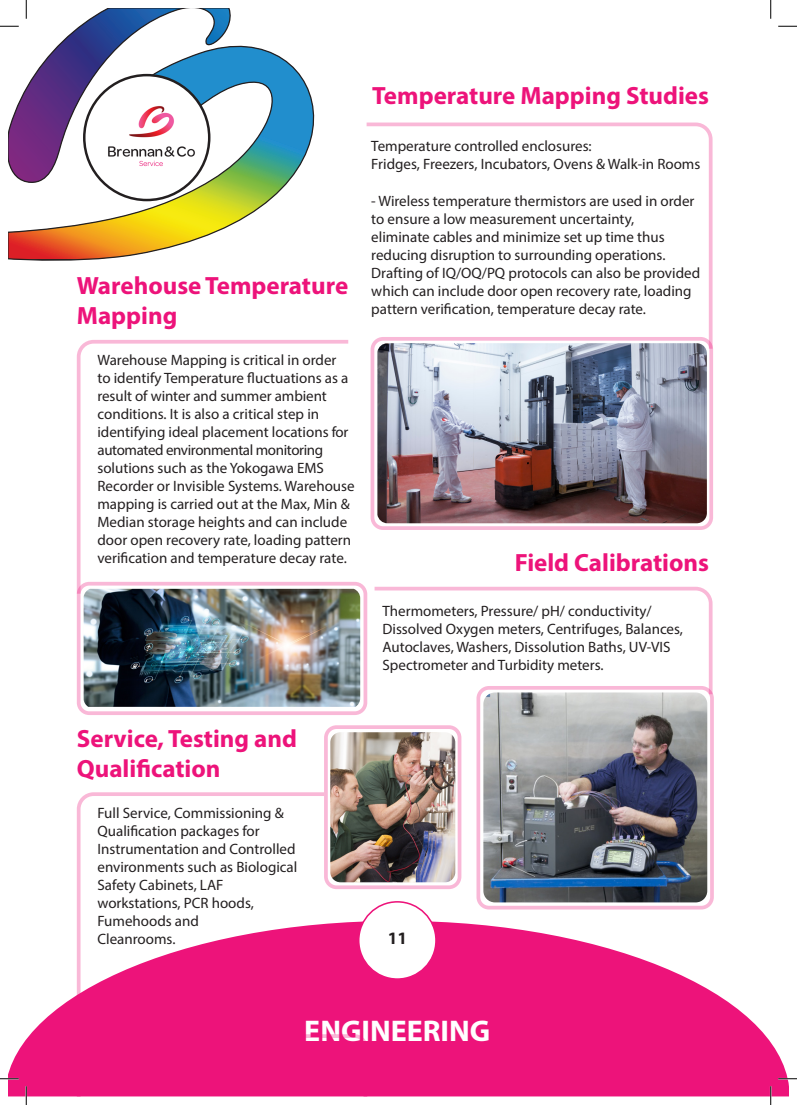
<style>
.page{position:relative;width:797px;height:1105px;background:#fff}
.page>*{position:absolute;margin:0;border:0;box-sizing:border-box;transform-origin:0 0}
.t1{font:700 50px "Myriad Pro";color:#231f20}
.t2{font:700 30px "Myriad Pro";color:#fff}
.t3{font:700 25px/30px "Myriad Pro";color:#ed137a}
.t4{font:700 17.5px "Myriad Pro";color:#231f20}
.t5{font:15px/18px "Myriad Pro";color:#231f20}
</style>
<div class="page">
<svg style="left:9px;top:921px;width:779px;height:175px;fill:#ed137a"></svg>
<svg style="left:9px;top:9px;width:306px;height:252px"></svg>
<div style="left:84px;top:75px;width:125px;height:125px;background:#fff;border-radius:50%"></div>
<div style="left:359px;top:902px;width:77px;height:77px;background:#fff;border-radius:50%"></div>
<div style="left:358px;top:901px;width:79px;height:79px;border:2px solid #ed137a;border-radius:50%"></div>
<svg style="left:366px;top:122px;width:347px;height:224px"></svg>
<svg style="left:374px;top:586px;width:339px;height:109px"></svg>
<svg style="left:76px;top:340px;width:273px;height:255px"></svg>
<svg style="left:76px;top:792px;width:249px;height:255px"></svg>
<img style="left:108px;top:106px;width:87px;height:61px">
<img style="left:377px;top:343px;width:330px;height:180px">
<img style="left:483px;top:692px;width:224px;height:210px">
<img style="left:330px;top:732px;width:125px;height:150px">
<img style="left:84px;top:589px;width:276px;height:118px">
<div style="left:370px;top:337px;width:343px;height:193px;border:4px solid #ed137a;border-radius:11px"></div>
<div style="left:476px;top:686px;width:238px;height:223px;border:4px solid #ed137a;border-radius:11px"></div>
<div style="left:324px;top:725px;width:137px;height:164px;border:4px solid #ed137a;border-radius:11px"></div>
<div style="left:77px;top:582px;width:290px;height:133px;border:4px solid #ed137a;border-radius:11px"></div>
<div style="left:77px;top:1034px;width:290px;height:62px;background:#ed137a"></div>
<svg style="left:0;top:25px;width:19px;height:2px"></svg>
<svg style="left:778px;top:25px;width:19px;height:2px"></svg>
<svg style="left:0;top:1078px;width:19px;height:1px"></svg>
<svg style="left:778px;top:1078px;width:19px;height:1px"></svg>
<svg style="left:25px;top:0;width:2px;height:19px"></svg>
<svg style="left:25px;top:1086px;width:2px;height:19px"></svg>
<svg style="left:770px;top:0;width:1px;height:19px"></svg>
<svg style="left:770px;top:1086px;width:1px;height:19px"></svg>
<p class="t3" style="left:77px;top:270px;width:273px">Warehouse Temperature<br>Mapping</p>
<p class="t5" style="left:97px;top:351px;width:252px">Warehouse Mapping is critical in order to identify Temperature fluctuations as a result of winter and summer ambient</p>
<p class="t5" style="left:97px;top:405px;width:252px">conditions. It is also a critical step in identifying ideal placement locations for automated environmental monitoring</p>
<p class="t5" style="left:97px;top:459px;width:259px">solutions such as the Yokogawa EMS Recorder or Invisible Systems. Warehouse mapping is carried out at the Max, Min &amp; Median storage heights and can include door open recovery rate, loading pattern</p>
<p class="t5" style="left:97px;top:549px;width:251px">verification and temperature decay rate.</p>
<p class="t3" style="left:372px;top:80px;width:338px">Temperature Mapping Studies</p>
<p class="t5" style="left:371px;top:137px;width:222px">Temperature controlled enclosures:</p>
<p class="t5" style="left:371px;top:155px;width:330px">Fridges, Freezers, Incubators, Ovens &amp; Walk-in Rooms</p>
<p class="t5" style="left:371px;top:191px;width:325px">- Wireless temperature thermistors are used in order to ensure a low measurement uncertainty,</p>
<p class="t5" style="left:371px;top:227px;width:330px">eliminate cables and minimize set up time thus reducing disruption to surrounding operations.<br>Drafting of IQ/OQ/PQ protocols can also be provided which can include door open recovery rate, loading pattern verification, temperature decay rate.</p>
<p class="t3" style="left:514px;top:547px;width:196px">Field Calibrations</p>
<p class="t5" style="left:382px;top:601px;width:271px">Thermometers, Pressure/ pH/ conductivity/</p>
<p class="t5" style="left:382px;top:619px;width:302px">Dissolved Oxygen meters, Centrifuges, Balances,<br>Autoclaves, Washers, Dissolution Baths, UV-VIS<br>Spectrometer and Turbidity meters.</p>
<p class="t3" style="left:77px;top:722px;width:222px">Service, Testing and</p>
<p class="t3" style="left:77px;top:752px;width:145px">Qualification</p>
<p class="t5" style="left:97px;top:803px;width:188px">Full Service, Commissioning &amp;<br>Qualification packages for</p>
<p class="t5" style="left:97px;top:839px;width:201px;text-align:justify">Instrumentation and Controlled environments such as Biological Safety Cabinets, LAF</p>
<p class="t5" style="left:97px;top:893px;width:158px">workstations, PCR hoods,</p>
<p class="t5" style="left:97px;top:911px;width:103px">Fumehoods and</p>
<p class="t5" style="left:97px;top:929px;width:79px">Cleanrooms.</p>
<p class="t4" style="left:388px;top:926px;width:21px">11</p>
<p class="t1" style="left:383px;top:919px;width:29px">1</p>
<p class="t2" style="left:304px;top:1011px;width:187px">ENGINEERING</p>
</div>
